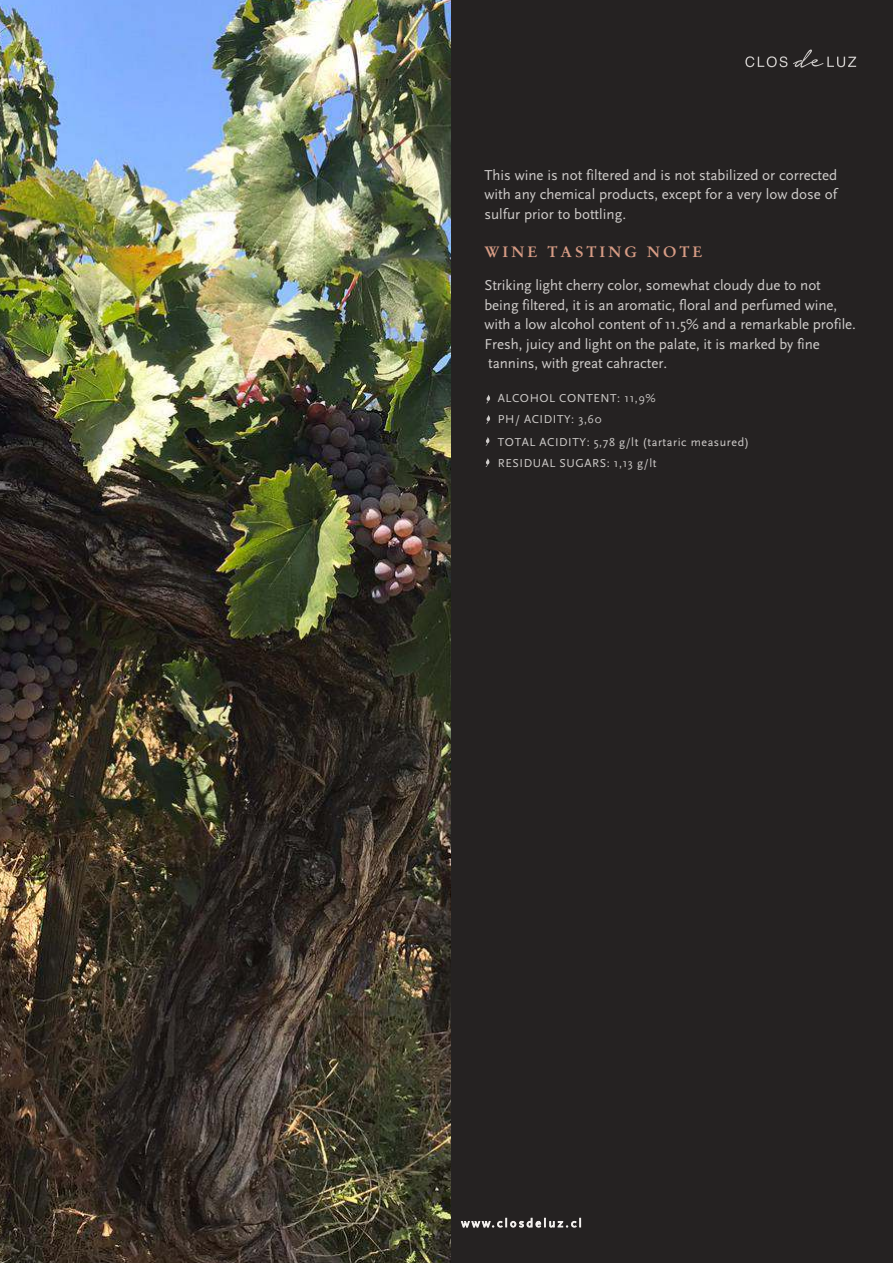
<style>
.page{position:relative;width:893px;height:1263px;background:#252222}
.page>*{position:absolute;margin:0;border:0;box-sizing:border-box;transform-origin:0 0}
.t1{font:15px/19.5px "Scala Sans";letter-spacing:-.005em;color:#d0cdcb;text-align:justify}
.t2{font:700 15px "Stempel Garamond LT Std";letter-spacing:.2em;color:#d89c85}
.t3{font:12px/21px "Scala Sans";letter-spacing:.045em;color:#d0cdcb}
</style>
<div class="page">
<svg style="left:486px;top:395px;width:4px;height:8px"></svg>
<svg style="left:486px;top:415px;width:4px;height:9px"></svg>
<svg style="left:486px;top:437px;width:3px;height:9px"></svg>
<svg style="left:486px;top:458px;width:3px;height:9px"></svg>
<svg style="left:745px;top:56px;width:42px;height:11px"></svg>
<svg style="left:793px;top:50px;width:63px;height:18px"></svg>
<svg style="left:461px;top:1218px;width:120px;height:9px"></svg>
<img style="left:0;top:0;width:450px;height:1262px">
<p class="t1" style="left:484px;top:166px;width:354px">This wine is not filtered and is not stabilized or corrected with any chemical products, except for a very low dose of sulfur prior to bottling.</p>
<p class="t2" style="left:484px;top:243px;width:220px">WINE TASTING NOTE</p>
<p class="t1" style="left:484px;top:277px;width:373px;text-align:left">Striking light cherry color, somewhat cloudy due to not being filtered, it is an aromatic, floral and perfumed wine, with a low alcohol content of 11.5% and a remarkable profile.<br>Fresh, juicy and light on the palate, it is marked by fine tannins, with great cahracter.</p>
<p class="t3" style="left:498px;top:389px;width:159px">ALCOHOL CONTENT: 11,9%<br>PH/ ACIDITY: 3,60</p>
<p class="t3" style="left:498px;top:432px;width:253px">TOTAL ACIDITY: 5,78 g/lt (tartaric measured)<br>RESIDUAL SUGARS: 1,13 g/lt</p>
</div>
